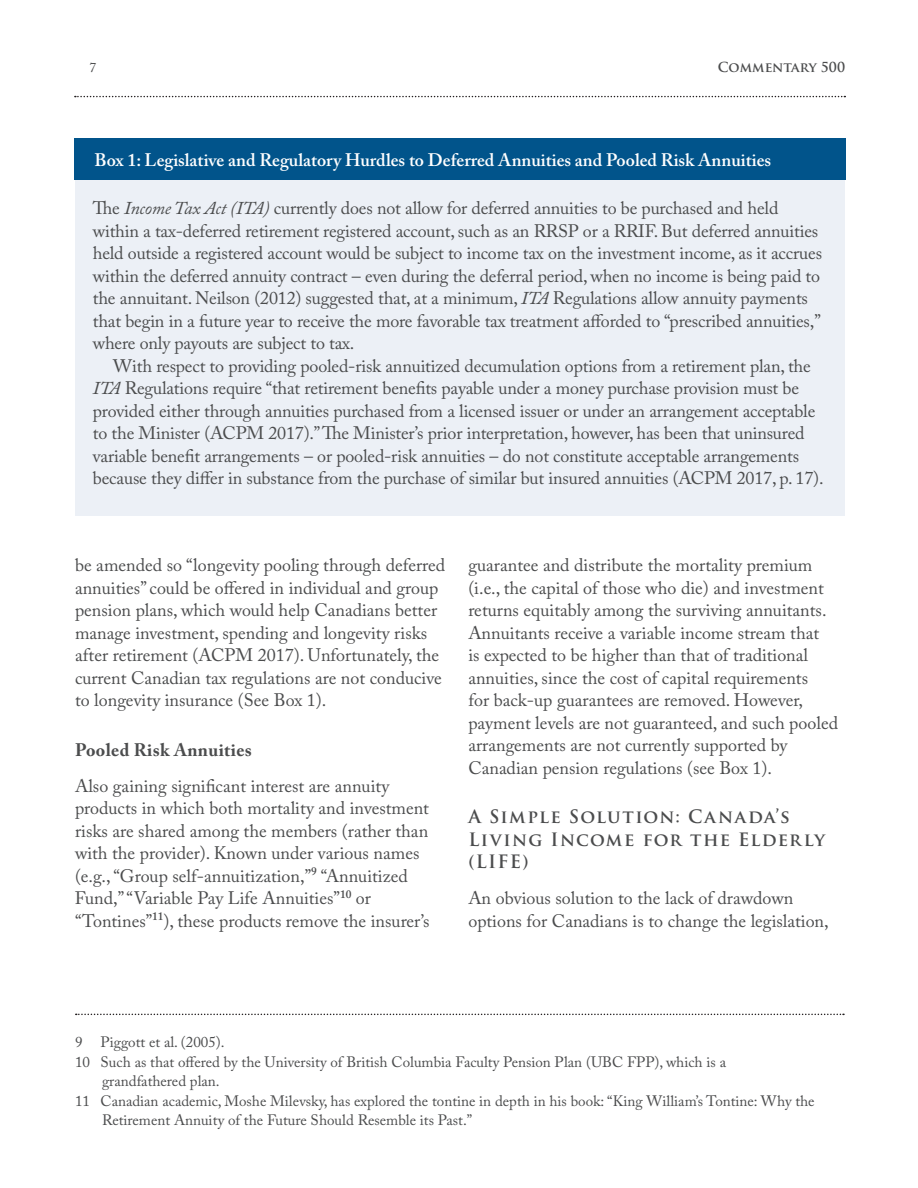
<style>
.page{position:relative;width:918px;height:1188px;background:#fff}
.page>*{position:absolute;margin:0;border:0;box-sizing:border-box;transform-origin:0 0}
.Body_Copy{font:18px/22.5px "Adobe Caslon Pro";letter-spacing:-.005em;color:#4b4c4d}
.body_copy{font:600 18px "Adobe Caslon Pro";color:#fff}
.Level_One_Head{font:700 18px/22.5px "Trajan Pro";letter-spacing:.07em;color:#4b4c4d}
.Level_Two_Head{font:700 18px "Adobe Caslon Pro";letter-spacing:.02em;color:#4b4c4d}
.foot_note_2{font:15px/19.5px "Adobe Caslon Pro";color:#4b4c4d}
.t1{font:700 13.5px "Trajan Pro";color:#4b4c4d}
.t2{font:13.5px "Adobe Caslon Pro";color:#4b4c4d}
.s1{font-style:italic}
</style>
<div class="page">
<svg style="left:75px;top:96px;width:770px;height:1px"></svg>
<div style="left:75px;top:180px;width:770px;height:336px;background:#ecf0f6"></div>
<div style="left:74px;top:138px;width:772px;height:42px;background:#01548b"></div>
<svg style="left:76px;top:1014px;width:768px;height:1px"></svg>
<p class="t2" style="left:90px;top:59px;width:8px">7</p>
<p class="t1" style="left:718px;top:59px;width:129px">Commentary 500</p>
<p class="body_copy" style="left:94px;top:149px;width:678px">Box 1: Legislative and Regulatory Hurdles to Deferred Annuities and Pooled Risk Annuities</p>
<p class="Body_Copy" style="left:93px;top:197px;width:731px">The <span class="s1">Income Tax Act (ITA)</span> currently does not allow for deferred annuities to be purchased and held within a tax-deferred retirement registered account, such as an RRSP or a RRIF. But deferred annuities held outside a registered account would be subject to income tax on the investment income, as it accrues within the deferred annuity contract – even during the deferral period, when no income is being paid to the annuitant. Neilson (2012) suggested that, at a minimum, <span class="s1">ITA</span> Regulations allow annuity payments that begin in a future year to receive the more favorable tax treatment afforded to “prescribed annuities,” where only payouts are subject to tax.</p>
<p class="Body_Copy" style="left:93px;top:354px;width:732px;text-indent:20px">With respect to providing pooled-risk annuitized decumulation options from a retirement plan, the <span class="s1">ITA</span> Regulations require “that retirement benefits payable under a money purchase provision must be provided either through annuities purchased from a licensed issuer or under an arrangement acceptable to the Minister (ACPM 2017).” The Minister’s prior interpretation, however, has been that uninsured variable benefit arrangements – or pooled-risk annuities – do not constitute acceptable arrangements because they differ in substance from the purchase of similar but insured annuities (ACPM 2017, p. 17).</p>
<p class="Body_Copy" style="left:75px;top:554px;width:372px">be amended so “longevity pooling through deferred annuities” could be offered in individual and group pension plans, which would help Canadians better manage investment, spending and longevity risks after retirement (ACPM 2017). Unfortunately, the current Canadian tax regulations are not conducive to longevity insurance (See Box 1).</p>
<p class="Level_Two_Head" style="left:75px;top:739px;width:178px">Pooled Risk Annuities</p>
<p class="Body_Copy" style="left:75px;top:774px;width:356px">Also gaining significant interest are annuity products in which both mortality and investment risks are shared among the members (rather than with the provider). Known under various names (e.g., “Group self-annuitization,”<sup>9</sup> “Annuitized Fund,” “Variable Pay Life Annuities”<sup>10</sup> or “Tontines”<sup>11</sup>), these products remove the insurer’s</p>
<p class="Body_Copy" style="left:468px;top:554px;width:371px">guarantee and distribute the mortality premium (i.e., the capital of those who die) and investment returns equitably among the surviving annuitants.<br>Annuitants receive a variable income stream that<br>is expected to be higher than that of traditional annuities, since the cost of capital requirements<br>for back-up guarantees are removed. However, payment levels are not guaranteed, and such pooled arrangements are not currently supported by Canadian pension regulations (see Box 1).</p>
<p class="Level_One_Head" style="left:468px;top:806px;width:358px">A Simple Solution: Canada’s<br>Living Income for the Elderly (LIFE)</p>
<p class="Body_Copy" style="left:468px;top:887px;width:362px">An obvious solution to the lack of drawdown options for Canadians is to change the legislation,</p>
<p class="foot_note_2" style="left:75px;top:1032px;width:151px">9 Piggott et al. (2005).</p>
<p class="foot_note_2" style="left:102px;top:1052px;width:626px;text-indent:-27px">10 Such as that offered by the University of British Columbia Faculty Pension Plan (UBC FPP), which is a grandfathered plan.</p>
<p class="foot_note_2" style="left:102px;top:1091px;width:714px;text-indent:-27px">11 Canadian academic, Moshe Milevsky, has explored the tontine in depth in his book: “King William’s Tontine: Why the<br>Retirement Annuity of the Future Should Resemble its Past.”</p>
</div>
